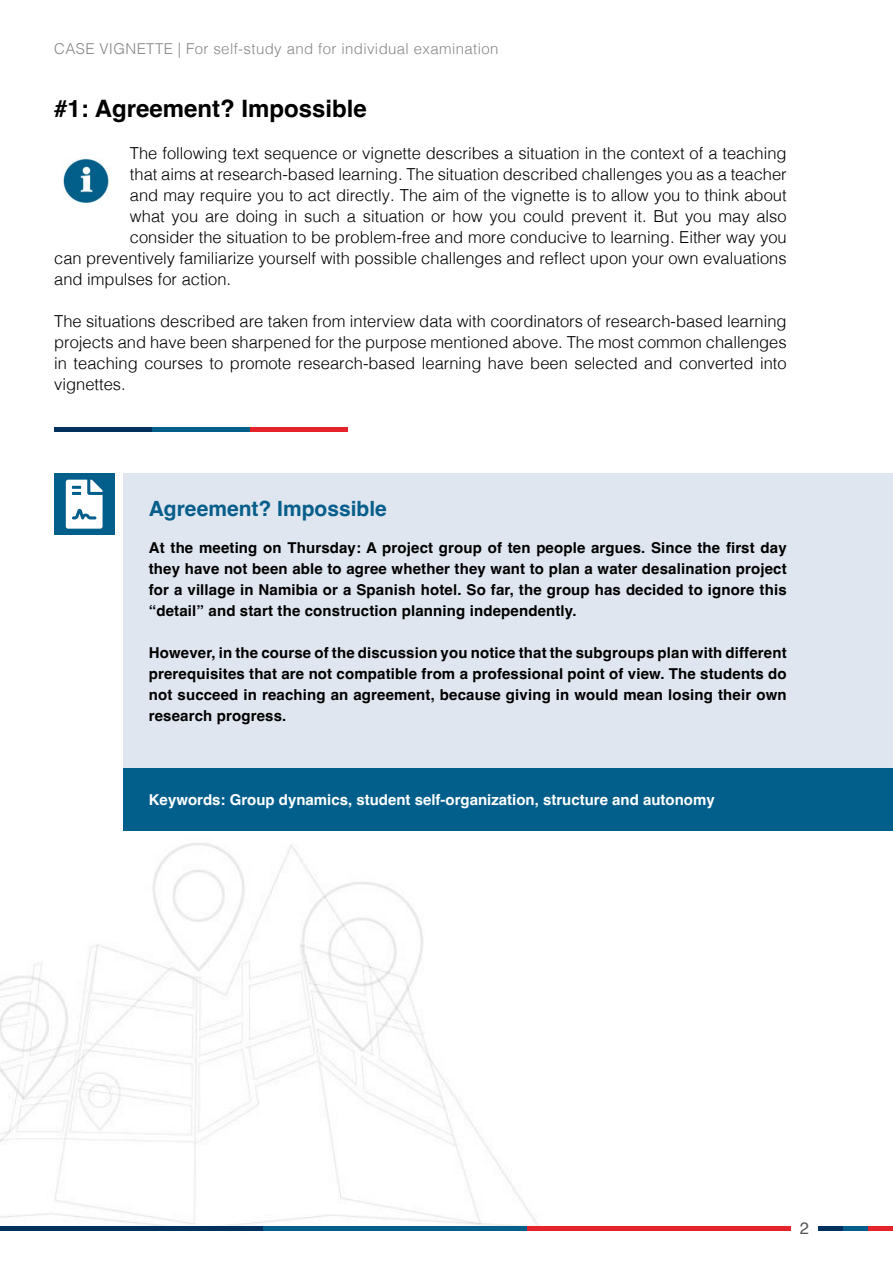
<style>
.page{position:relative;width:893px;height:1263px;background:#fff}
.page>*{position:absolute;margin:0;border:0;box-sizing:border-box;transform-origin:0 0}
.H2___Infotext{font:700 24px "Helvetica";color:#000}
.P_Head_bold_blauer_kasten{font:700 21px "Helvetica";color:#065e8b}
.p_Infotext{font:300 16.5px/21px "Helvetica";color:#000;text-align:justify}
.t1{font:16.5px "Helvetica";color:#575756}
.p_bold_blauer_kasten{font:700 15px/21px "Helvetica";letter-spacing:.01em;color:#000;text-align:justify}
.p_Metadaten{font:700 15px "Helvetica";color:#fff}
.t2{font:300 15px "Helvetica";letter-spacing:.025em;color:#878787}
</style>
<div class="page">
<img style="left:0;top:843px;width:571px;height:388px">
<img style="left:63px;top:158px;width:46px;height:46px">
<hr style="left:818px;top:1226px;width:25px;height:4px;background:#00305e">
<hr style="left:843px;top:1226px;width:26px;height:4px;background:#065e8b">
<hr style="left:869px;top:1226px;width:24px;height:4px;background:#e5232a">
<hr style="left:0;top:1226px;width:264px;height:4px;background:#00305e">
<hr style="left:264px;top:1226px;width:263px;height:4px;background:#065e8b">
<hr style="left:527px;top:1226px;width:264px;height:4px;background:#e5232a">
<div style="left:54px;top:473px;width:60px;height:62px;background:#025f8b"></div>
<svg style="left:66px;top:480px;width:37px;height:49px;background:#d0e1e9"></svg>
<hr style="left:250px;top:427px;width:97px;height:4px;background:#e5232a">
<hr style="left:152px;top:427px;width:98px;height:4px;background:#065e8b">
<hr style="left:54px;top:427px;width:98px;height:4px;background:#00305e">
<div style="left:123px;top:473px;width:770px;height:313px;background:#dfe6ef"></div>
<div style="left:123px;top:768px;width:770px;height:63px;background:#025f8b"></div>
<p class="t2" style="left:54px;top:36px;width:446px">CASE VIGNETTE | For self-study and for individual examination</p>
<h2 class="H2___Infotext" style="left:54px;top:94px;width:314px">#1: Agreement? Impossible</h2>
<p class="p_Infotext" style="left:130px;top:141px;width:658px">The following text sequence or vignette describes a situation in the context of a teaching</p>
<p class="p_Infotext" style="left:130px;top:162px;width:658px">that aims at research-based learning. The situation described challenges you as a teacher</p>
<p class="p_Infotext" style="left:130px;top:183px;width:658px">and may require you to act directly. The aim of the vignette is to allow you to think about</p>
<p class="p_Infotext" style="left:130px;top:204px;width:658px">what you are doing in such a situation or how you could prevent it. But you may also</p>
<p class="p_Infotext" style="left:130px;top:225px;width:658px">consider the situation to be problem-free and more conducive to learning. Either way you</p>
<p class="p_Infotext" style="left:54px;top:246px;width:734px">can preventively familiarize yourself with possible challenges and reflect upon your own evaluations</p>
<p class="p_Infotext" style="left:54px;top:267px;width:178px">and impulses for action.</p>
<p class="p_Infotext" style="left:54px;top:309px;width:734px">The situations described are taken from interview data with coordinators of research-based learning projects and have been sharpened for the purpose mentioned above. The most common challenges in teaching courses to promote research-based learning have been selected and converted into vignettes.</p>
<p class="P_Head_bold_blauer_kasten" style="left:149px;top:496px;width:240px">Agreement? Impossible</p>
<p class="p_bold_blauer_kasten" style="left:149px;top:539px;width:639px">At the meeting on Thursday: A project group of ten people argues. Since the first day they have not been able to agree whether they want to plan a water desalination project for a village in Namibia or a Spanish hotel. So far, the group has decided to ignore this “detail” and start the construction planning independently.</p>
<p class="p_bold_blauer_kasten" style="left:149px;top:644px;width:639px">However, in the course of the discussion you notice that the subgroups plan with different prerequisites that are not compatible from a professional point of view. The students do not succeed in reaching an agreement, because giving in would mean losing their own research progress.</p>
<p class="p_Metadaten" style="left:149px;top:791px;width:567px">Keywords: Group dynamics, student self-organization, structure and autonomy</p>
<p class="t1" style="left:800px;top:1215px;width:11px">2</p>
</div>
